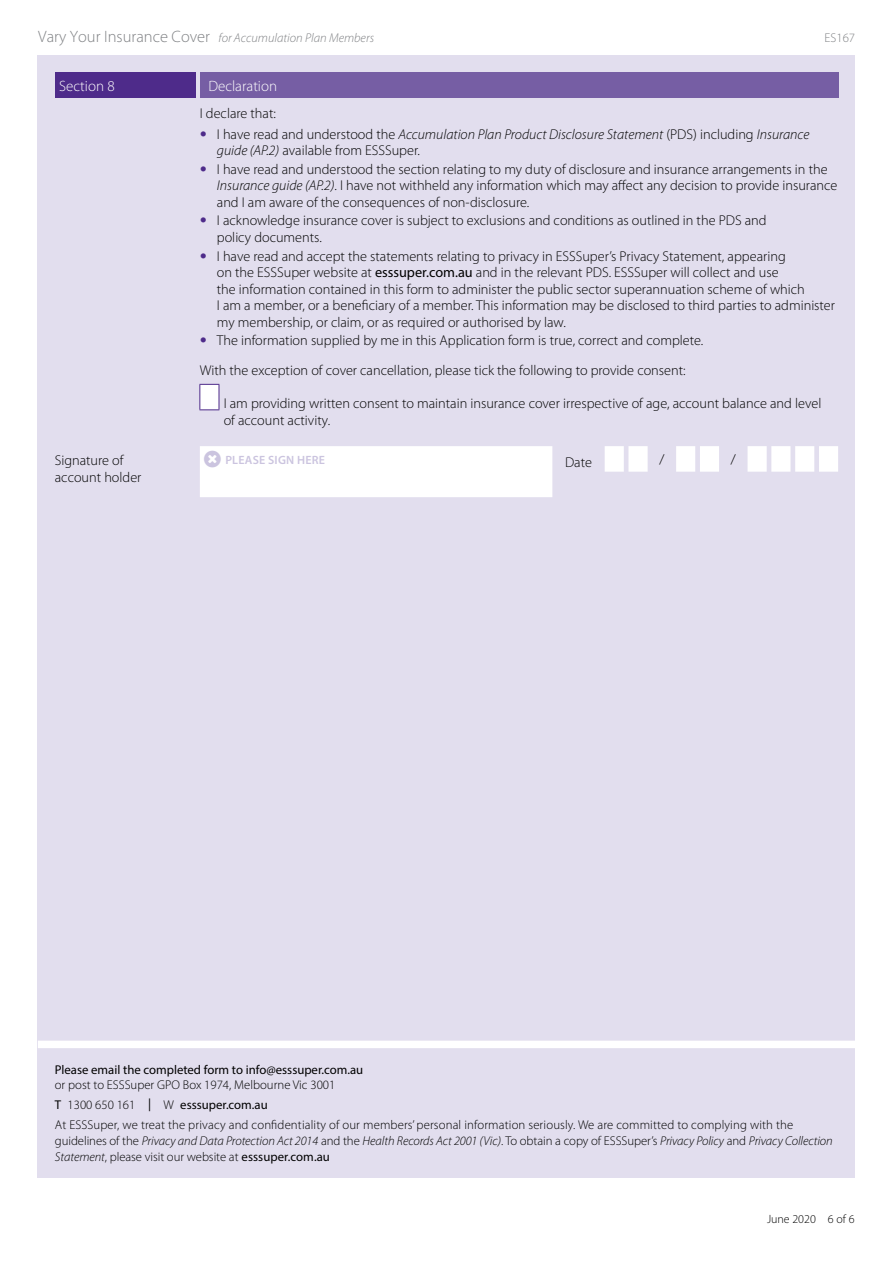
<style>
.page{position:relative;width:893px;height:1263px;background:#fff}
.page>*{position:absolute;margin:0;border:0;box-sizing:border-box;transform-origin:0 0}
.t1{font:300 15px "Myriad Pro";color:#fff}
.t2{font:300 14.25px/16.5px "Myriad Pro";color:#000}
.t3{font:italic 300 14.25px/16.5px "Myriad Pro";color:#000}
.t4{font:300 12.75px/20px "Myriad Pro";letter-spacing:.01em;color:#000}
.t5{font:italic 300 12.75px/15.8px "Myriad Pro";letter-spacing:-.005em;color:#000}
.t6{font:12.75px "Myriad Pro";color:#000}
.t7{font:italic 300 12.75px "Myriad Pro";color:#808285}
.t8{font:300 12.75px "Myriad Pro";color:#808285}
.t9{font:600 12px "Myriad Pro";letter-spacing:.02em;color:#cbc4df}
.t10{font:300 12px "Myriad Pro";color:#000}
.s1{font-style:normal;font-size:16.5px}
.s2{font-family:"Helvetica Neue";font-weight:200;color:#4e2b8a}
.s3{font-style:normal}
.s4{font-family:"Helvetica Neue";font-weight:200;font-style:italic;color:#4e2b8a}
.s5{font-style:italic}
.s6{font-weight:400}
.s7{font-weight:400;font-style:normal}
</style>
<div class="page">
<div style="left:38px;top:55px;width:817px;height:1123px;background:#e2deee"></div>
<div style="left:38px;top:1041px;width:817px;height:7px;background:#fff"></div>
<div style="left:55px;top:72px;width:140px;height:26px;background:#4e2b8a"></div>
<div style="left:200px;top:72px;width:638px;height:26px;background:#765ea4"></div>
<svg style="left:200px;top:410px;width:638px;height:87px"></svg>
<svg style="left:199px;top:384px;width:21px;height:26px"></svg>
<svg style="left:204px;top:451px;width:17px;height:17px"></svg>
<p class="t7" style="left:38px;top:30px;width:337px"><span class="s1">Vary Your Insurance Cover</span> for Accumulation Plan Members</p>
<p class="t8" style="left:825px;top:30px;width:32px">ES167</p>
<p class="t1" style="left:59px;top:77px;width:57px">Section 8</p>
<p class="t1" style="left:208px;top:77px;width:70px">Declaration</p>
<p class="t2" style="left:200px;top:105px;width:78px">I declare that:</p>
<p class="t3" style="left:217px;top:126px;width:594px;text-indent:-17px"><span class="s2">•</span> <span class="s3">I have read and understood the</span> Accumulation Plan Product Disclosure Statement <span class="s3">(PDS) including</span> Insurance guide (AP.2) <span class="s3">available from ESSSuper.</span></p>
<p class="t2" style="left:217px;top:161px;width:622px;text-indent:-17px"><span class="s4">•</span> I have read and understood the section relating to my duty of disclosure and insurance arrangements in the<br><span class="s5">Insurance guide (AP.2)</span>. I have not withheld any information which may affect any decision to provide insurance and I am aware of the consequences of non-disclosure.</p>
<p class="t2" style="left:217px;top:212px;width:551px;text-indent:-17px"><span class="s4">•</span> I acknowledge insurance cover is subject to exclusions and conditions as outlined in the PDS and policy documents.</p>
<p class="t2" style="left:217px;top:247px;width:620px;text-indent:-17px"><span class="s4">•</span> I have read and accept the statements relating to privacy in ESSSuper’s Privacy Statement, appearing<br>on the ESSSuper website at <span class="s6">esssuper.com.au</span> and in the relevant PDS. ESSSuper will collect and use<br>the information contained in this form to administer the public sector superannuation scheme of which<br>I am a member, or a beneficiary of a member. This information may be disclosed to third parties to administer my membership, or claim, or as required or authorised by law.</p>
<p class="t2" style="left:200px;top:325px;width:505px;line-height:30.2px"><span class="s4">•</span> The information supplied by me in this Application form is true, correct and complete.<br>With the exception of cover cancellation, please tick the following to provide consent:</p>
<p class="t2" style="left:224px;top:394px;width:599px;line-height:17.1px">I am providing written consent to maintain insurance cover irrespective of age, account balance and level of account activity.</p>
<p class="t2" style="left:55px;top:452px;width:88px;line-height:17.1px">Signature of account holder</p>
<p class="t9" style="left:225px;top:452px;width:101px">PLEASE SIGN HERE</p>
<p class="t2" style="left:565px;top:454px;width:28px">Date</p>
<p class="t2" style="left:659px;top:451px;width:7px">/</p>
<p class="t2" style="left:731px;top:451px;width:7px">/</p>
<p class="t6" style="left:55px;top:1061px;width:310px">Please email the completed form to info@esssuper.com.au</p>
<p class="t4" style="left:55px;top:1075px;width:740px">or post to ESSSuper GPO Box 1974, Melbourne Vic 3001<br><span class="s6">T</span> 1300 650 161 <span class="s6">|</span> W <span class="s6">esssuper.com.au<br></span>At ESSSuper, we treat the privacy and confidentiality of our members’ personal information seriously. We are committed to complying with the</p>
<p class="t5" style="left:55px;top:1133px;width:779px"><span class="s3">guidelines of the</span> Privacy and Data Protection Act 2014 <span class="s3">and the</span> Health Records Act 2001 (Vic)<span class="s3">. To obtain a copy of ESSSuper’s</span> Privacy Policy <span class="s3">and</span> Privacy Collection<br>Statement<span class="s3">, please visit our website at</span> <span class="s7">esssuper.com.au</span></p>
<p class="t10" style="left:767px;top:1211px;width:89px">June 2020 6 of 6</p>
</div>
